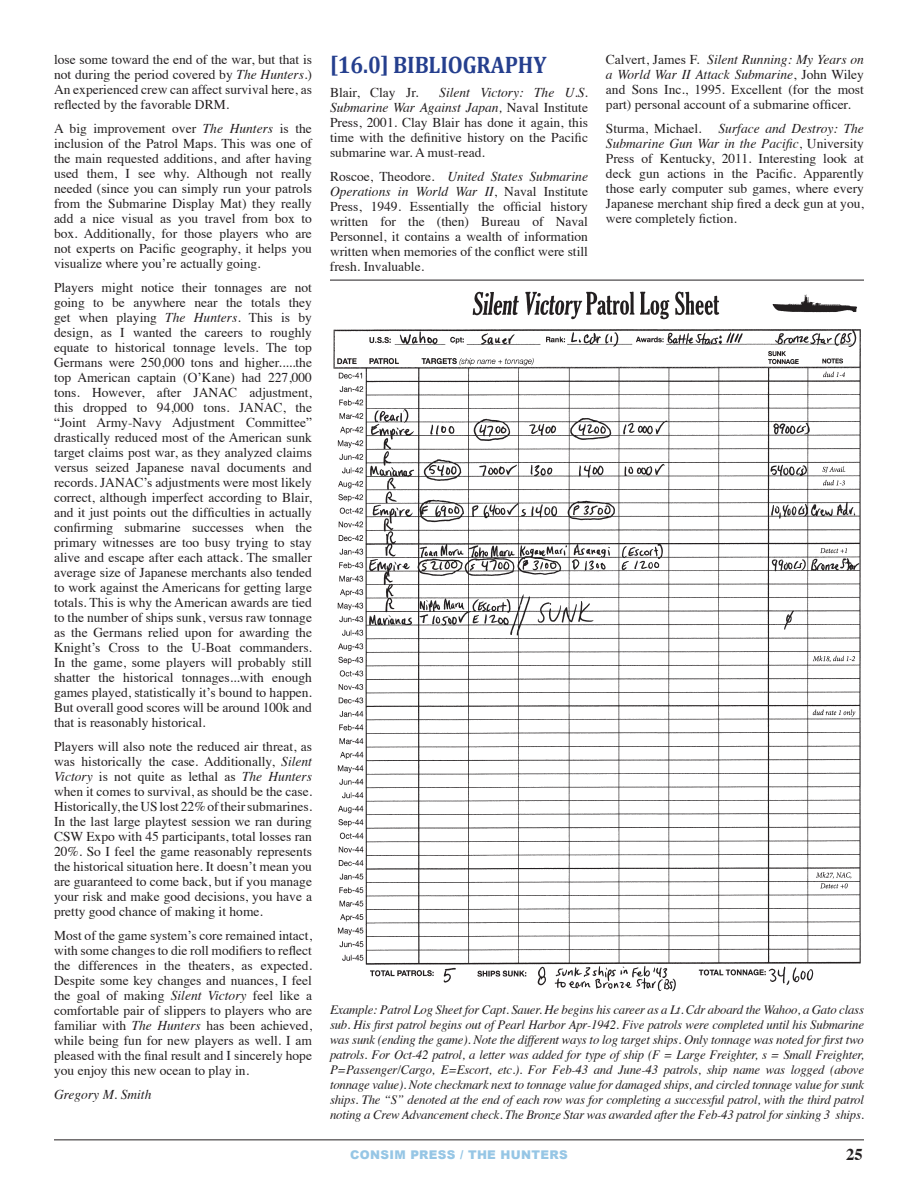
<style>
.page{position:relative;width:918px;height:1188px;background:#fff}
.page>*{position:absolute;margin:0;border:0;box-sizing:border-box;transform-origin:0 0}
.t1{font:700 24px "Cambria";letter-spacing:-.005em;color:#253f8e;scale:.9 1}
.t2{font:700 16.5px "Times";color:#231f20}
.t3{font:13.5px/15px "Times";color:#231f20;text-align:justify}
.t4{font:italic 13.5px "Times";color:#231f20}
.t5{font:italic 12.75px/15px "Times";letter-spacing:-.015em;color:#231f20;text-align:justify}
.t6{font:900 12px "Arial";letter-spacing:.025em;color:#96c6e5}
.s1{font-style:italic}
</style>
<div class="page">
<hr style="left:54px;top:1139px;width:810px;height:1px;background:#231f20">
<hr style="left:330px;top:280px;width:534px;height:1px;background:#231f20">
<img style="left:333px;top:291px;width:528px;height:701px">
<p class="t3" style="left:54px;top:51px;width:260px">lose some toward the end of the war, but that is not during the period covered by <span class="s1">The Hunters.</span>)<br>An experienced crew can affect survival here, as reflected by the favorable DRM.</p>
<p class="t3" style="left:54px;top:120px;width:260px">A big improvement over <span class="s1">The Hunters</span> is the inclusion of the Patrol Maps. This was one of the main requested additions, and after having used them, I see why. Although not really needed (since you can simply run your patrols from the Submarine Display Mat) they really add a nice visual as you travel from box to box. Additionally, for those players who are not experts on Pacific geography, it helps you visualize where you’re actually going.</p>
<p class="t3" style="left:54px;top:279px;width:260px">Players might notice their tonnages are not going to be anywhere near the totals they get when playing <span class="s1">The Hunters</span>. This is by design, as I wanted the careers to roughly equate to historical tonnage levels. The top Germans were 250,000 tons and higher.....the top American captain (O’Kane) had 227,000 tons. However, after JANAC adjustment, this dropped to 94,000 tons. JANAC, the “Joint Army-Navy Adjustment Committee” drastically reduced most of the American sunk target claims post war, as they analyzed claims versus seized Japanese naval documents and records. JANAC’s adjustments were most likely correct, although imperfect according to Blair, and it just points out the difficulties in actually confirming submarine successes when the primary witnesses are too busy trying to stay alive and escape after each attack. The smaller average size of Japanese merchants also tended to work against the Americans for getting large totals. This is why the American awards are tied to the number of ships sunk, versus raw tonnage as the Germans relied upon for awarding the Knight’s Cross to the U-Boat commanders.<br>In the game, some players will probably still shatter the historical tonnages...with enough games played, statistically it’s bound to happen.<br>But overall good scores will be around 100k and that is reasonably historical.</p>
<p class="t3" style="left:54px;top:738px;width:260px">Players will also note the reduced air threat, as was historically the case. Additionally, <span class="s1">Silent Victory</span> is not quite as lethal as <span class="s1">The Hunters </span>when it comes to survival, as should be the case.<br>Historically, the US lost 22% of their submarines.<br>In the last large playtest session we ran during CSW Expo with 45 participants, total losses ran 20%. So I feel the game reasonably represents the historical situation here. It doesn’t mean you are guaranteed to come back, but if you manage your risk and make good decisions, you have a pretty good chance of making it home.</p>
<p class="t3" style="left:54px;top:927px;width:260px">Most of the game system’s core remained intact, with some changes to die roll modifiers to reflect the differences in the theaters, as expected.<br>Despite some key changes and nuances, I feel the goal of making <span class="s1">Silent Victory</span> feel like a comfortable pair of slippers to players who are familiar with <span class="s1">The Hunters</span> has been achieved, while being fun for new players as well. I am pleased with the final result and I sincerely hope you enjoy this new ocean to play in.</p>
<p class="t4" style="left:54px;top:1083px;width:99px">Gregory M. Smith</p>
<h1 class="t1" style="left:330px;top:48px;width:242px">[16.0] BIBLIOGRAPHY</h1>
<p class="t3" style="left:330px;top:83px;width:90px">Blair, Clay Jr.</p>
<p class="t3" style="left:330px;top:83px;width:260px;text-indent:109px"><span class="s1">Silent Victory: The U.S.<br>Submarine War Against Japan,</span> Naval Institute Press, 2001. Clay Blair has done it again, this time with the definitive history on the Pacific submarine war. A must-read.</p>
<p class="t3" style="left:330px;top:167px;width:260px">Roscoe, Theodore. <span class="s1">United States Submarine Operations in World War II</span>, Naval Institute Press, 1949. Essentially the official history written for the (then) Bureau of Naval Personnel, it contains a wealth of information written when memories of the conflict were still fresh. Invaluable.</p>
<p class="t3" style="left:606px;top:51px;width:260px">Calvert, James F. <span class="s1">Silent Running: My Years on a World War II Attack Submarine</span>, John Wiley and Sons Inc., 1995. Excellent (for the most part) personal account of a submarine officer.</p>
<p class="t3" style="left:606px;top:120px;width:97px">Sturma, Michael.</p>
<p class="t3" style="left:606px;top:120px;width:260px;text-indent:113px"><span class="s1">Surface and Destroy: The Submarine Gun War in the Pacific</span>, University Press of Kentucky, 2011. Interesting look at deck gun actions in the Pacific. Apparently those early computer sub games, where every Japanese merchant ship fired a deck gun at you, were completely fiction.</p>
<p class="t5" style="left:330px;top:1001px;width:536px">Example: Patrol Log Sheet for Capt. Sauer. He begins his career as a Lt. Cdr aboard the Wahoo, a Gato class sub. His first patrol begins out of Pearl Harbor Apr-1942. Five patrols were completed until his Submarine was sunk (ending the game). Note the different ways to log target ships. Only tonnage was noted for first two patrols. For Oct-42 patrol, a letter was added for type of ship (F = Large Freighter, s = Small Freighter, P=Passenger/Cargo, E=Escort, etc.). For Feb-43 and June-43 patrols, ship name was logged (above tonnage value). Note checkmark next to tonnage value for damaged ships, and circled tonnage value for sunk ships. The “S” denoted at the end of each row was for completing a successful patrol, with the third patrol noting a Crew Advancement check. The Bronze Star was awarded after the Feb-43 patrol for sinking 3 ships.</p>
<p class="t6" style="left:350px;top:1146px;width:219px">CONSIM PRESS / THE HUNTERS</p>
<p class="t2" style="left:846px;top:1138px;width:18px">25</p>
</div>
